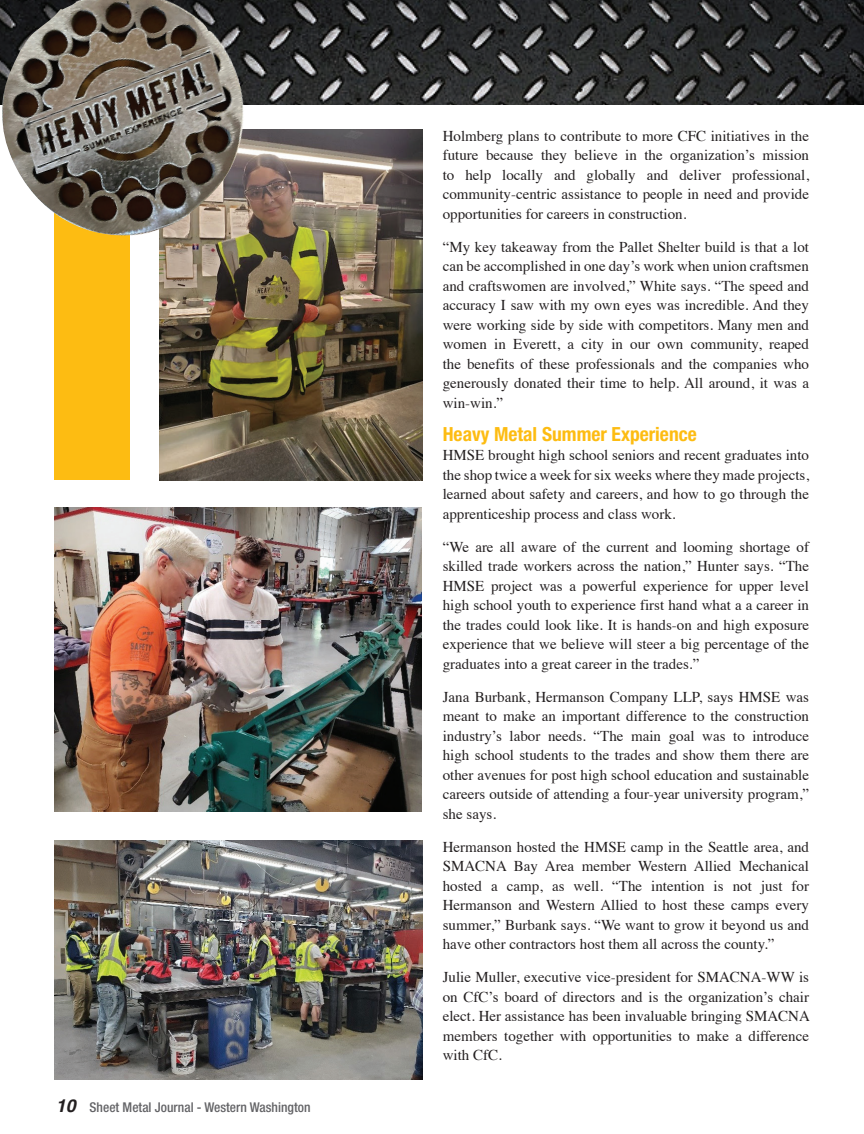
<style>
.page{position:relative;width:864px;height:1134px;background:#fff}
.page>*{position:absolute;margin:0;border:0;box-sizing:border-box;transform-origin:0 0}
.t1{font:700 condensed 19.5px "Helvetica Neue LT Std";color:#fdbc12}
.t2{font:15px/19.5px "Times";color:#231f20;text-align:justify}
.t3{font:500 condensed 13.5px "Helvetica Neue LT Std";color:#636366}
.s1{font-family:"Helvetica";font-weight:700;font-style:italic;font-stretch:normal;font-size:18px;color:#231f20}
</style>
<div class="page">
<img style="left:159px;top:130px;width:264px;height:351px">
<img style="left:54px;top:508px;width:367px;height:303px">
<img style="left:54px;top:841px;width:369px;height:239px">
<div style="left:54px;top:148px;width:76px;height:332px;background:#fdbc12"></div>
<img style="left:246px;top:0;width:618px;height:104px">
<img style="left:0;top:0;width:246px;height:243px">
<p class="t3" style="left:56px;top:1099px;width:256px"><span class="s1">10</span> Sheet Metal Journal - Western Washington</p>
<p class="t2" style="left:443px;top:125px;width:368px">Holmberg plans to contribute to more CFC initiatives in the future because they believe in the organization’s mission to help locally and globally and deliver professional, community-centric assistance to people in need and provide opportunities for careers in construction.</p>
<p class="t2" style="left:443px;top:236px;width:368px">“My key takeaway from the Pallet Shelter build is that a lot can be accomplished in one day’s work when union craftsmen and craftswomen are involved,” White says. “The speed and accuracy I saw with my own eyes was incredible. And they were working side by side with competitors. Many men and women in Everett, a city in our own community, reaped the benefits of these professionals and the companies who generously donated their time to help. All around, it was a win-win.”</p>
<h1 class="t1" style="left:443px;top:422px;width:256px">Heavy Metal Summer Experience</h1>
<p class="t2" style="left:443px;top:444px;width:368px">HMSE brought high school seniors and recent graduates into the shop twice a week for six weeks where they made projects, learned about safety and careers, and how to go through the apprenticeship process and class work.</p>
<p class="t2" style="left:443px;top:536px;width:368px">“We are all aware of the current and looming shortage of skilled trade workers across the nation,” Hunter says. “The HMSE project was a powerful experience for upper level high school youth to experience first hand what a a career in the trades could look like. It is hands-on and high exposure experience that we believe will steer a big percentage of the graduates into a great career in the trades.”</p>
<p class="t2" style="left:443px;top:686px;width:368px">Jana Burbank, Hermanson Company LLP, says HMSE was meant to make an important difference to the construction industry’s labor needs. “The main goal was to introduce high school students to the trades and show them there are other avenues for post high school education and sustainable careers outside of attending a four-year university program,” she says.</p>
<p class="t2" style="left:443px;top:836px;width:368px">Hermanson hosted the HMSE camp in the Seattle area, and SMACNA Bay Area member Western Allied Mechanical hosted a camp, as well. “The intention is not just for Hermanson and Western Allied to host these camps every summer,” Burbank says. “We want to grow it beyond us and have other contractors host them all across the county.”</p>
<p class="t2" style="left:443px;top:966px;width:369px">Julie Muller, executive vice-president for SMACNA-WW is on CfC’s board of directors and is the organization’s chair elect. Her assistance has been invaluable bringing SMACNA members together with opportunities to make a difference with CfC.</p>
</div>
